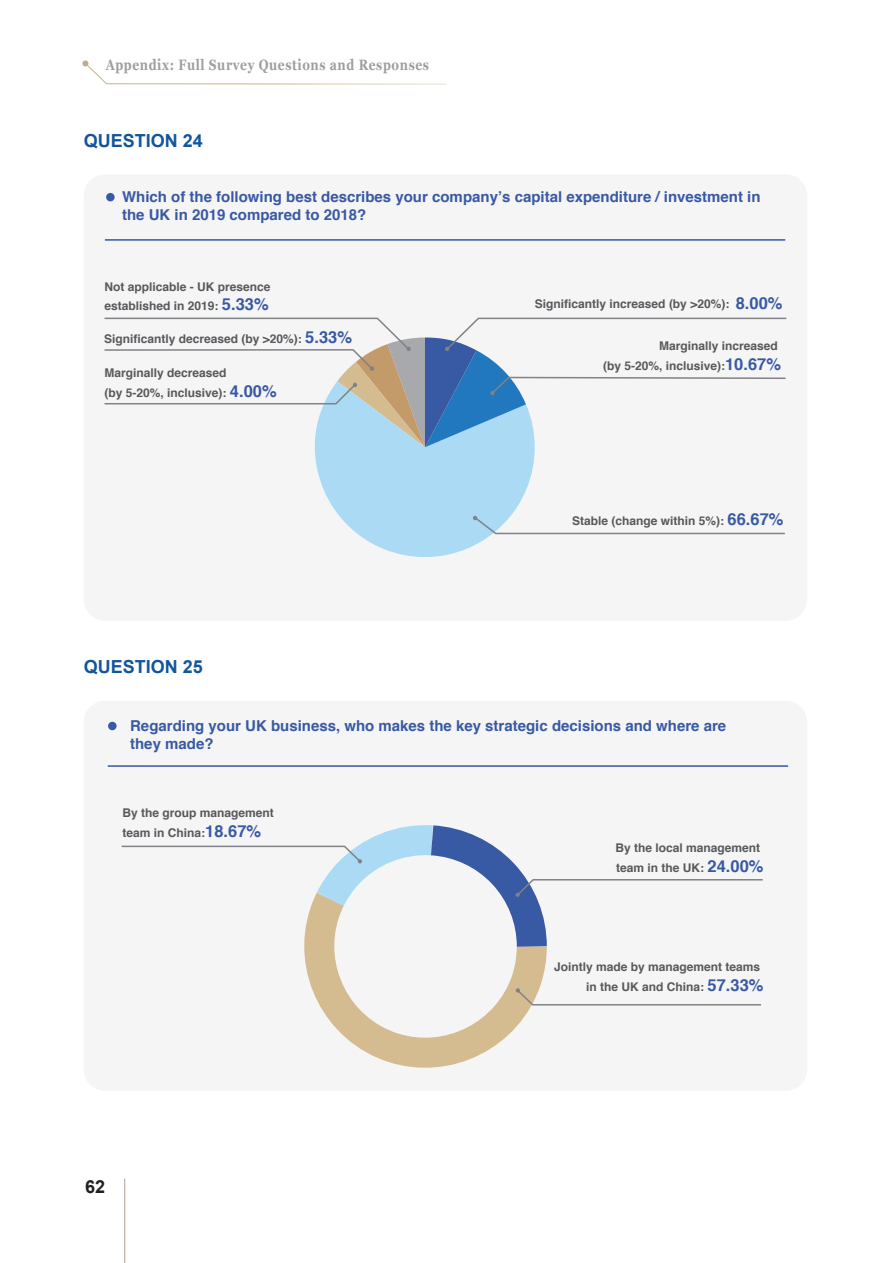
<style>
.page{position:relative;width:893px;height:1263px;background:#fff}
.page>*{position:absolute;margin:0;border:0;box-sizing:border-box;transform-origin:0 0}
.t1{font:700 18px "Arial";color:#12559b}
.t2{font:700 18px "Arial";color:#231f20}
.t3{font:700 16.5px "Helvetica";color:#3859a3}
.t4{font:700 15px/18px "Helvetica";color:#3859a3}
.t5{font:700 15px "Georgia";letter-spacing:.05em;color:#9f9d9e;scale:.8 1}
.t6{font:700 12px/19.8px "Helvetica";color:#57585a}
.s1{font-size:16.5px;color:#3859a3}
</style>
<div class="page">
<hr style="left:124px;top:1179px;width:1px;height:84px;background:#b69d8c">
<svg style="left:82px;top:60px;width:365px;height:25px"></svg>
<div style="left:84px;top:174px;width:723px;height:447px;background:#f5f5f6;border-radius:21px"></div>
<div style="left:84px;top:701px;width:723px;height:390px;background:#f5f5f6;border-radius:21px"></div>
<div style="left:108px;top:722px;width:9px;height:8px;background:#3859a3;border-radius:50%"></div>
<svg style="left:308px;top:976px;width:235px;height:92px"></svg>
<svg style="left:515px;top:988px;width:246px;height:18px"></svg>
<svg style="left:121px;top:825px;width:642px;height:151px"></svg>
<hr style="left:108px;top:765px;width:680px;height:2px;background:#3757a6">
<div style="left:106px;top:193px;width:9px;height:8px;background:#3859a3;border-radius:50%"></div>
<hr style="left:105px;top:239px;width:680px;height:2px;background:#3757a6">
<svg style="left:314px;top:447px;width:221px;height:110px;fill:#aadaf4"></svg>
<svg style="left:473px;top:516px;width:312px;height:19px"></svg>
<svg style="left:104px;top:317px;width:683px;height:130px"></svg>
<p class="t5" style="left:106px;top:54px;width:406px">Appendix: Full Survey Questions and Responses</p>
<h1 class="t1" style="left:84px;top:129px;width:121px">QUESTION 24</h1>
<p class="t4" style="left:122px;top:188px;width:640px">Which of the following best describes your companyʼs capital expenditure / investment in the UK in 2019 compared to 2018?</p>
<p class="t6" style="left:105px;top:277px;width:168px">Not applicable - UK presence established in 2019: <span class="s1">5.33%</span></p>
<p class="t6" style="left:104px;top:329px;width:249px">Significantly decreased (by &gt;20%): <span class="s1">5.33%</span></p>
<p class="t6" style="left:105px;top:363px;width:174px">Marginally decreased<br>(by 5-20%, inclusive): <span class="s1">4.00%</span></p>
<h1 class="t1" style="left:84px;top:655px;width:121px">QUESTION 25</h1>
<h2 class="t3" style="left:736px;top:290px;width:48px">8.00%</h2>
<p class="t6" style="left:535px;top:294px;width:196px">Significantly increased (by &gt;20%):</p>
<p class="t6" style="left:603px;top:336px;width:179px;text-align:right">Marginally increased<br>(by 5-20%, inclusive):<span class="s1">10.67%</span></p>
<p class="t6" style="left:572px;top:511px;width:213px">Stable (change within 5%): <span class="s1">66.67%</span></p>
<p class="t4" style="left:130px;top:717px;width:598px">Regarding your UK business, who makes the key strategic decisions and where are they made?</p>
<p class="t6" style="left:123px;top:803px;width:153px">By the group management team in China:<span class="s1">18.67%</span></p>
<h1 class="t2" style="left:85px;top:1175px;width:22px">62</h1>
<p class="t6" style="left:615px;top:838px;width:150px">By the local management team in the UK: <span class="s1">24.00%</span></p>
<p class="t6" style="left:554px;top:957px;width:211px;text-align:right">Jointly made by management teams in the UK and China: <span class="s1">57.33%</span></p>
</div>
